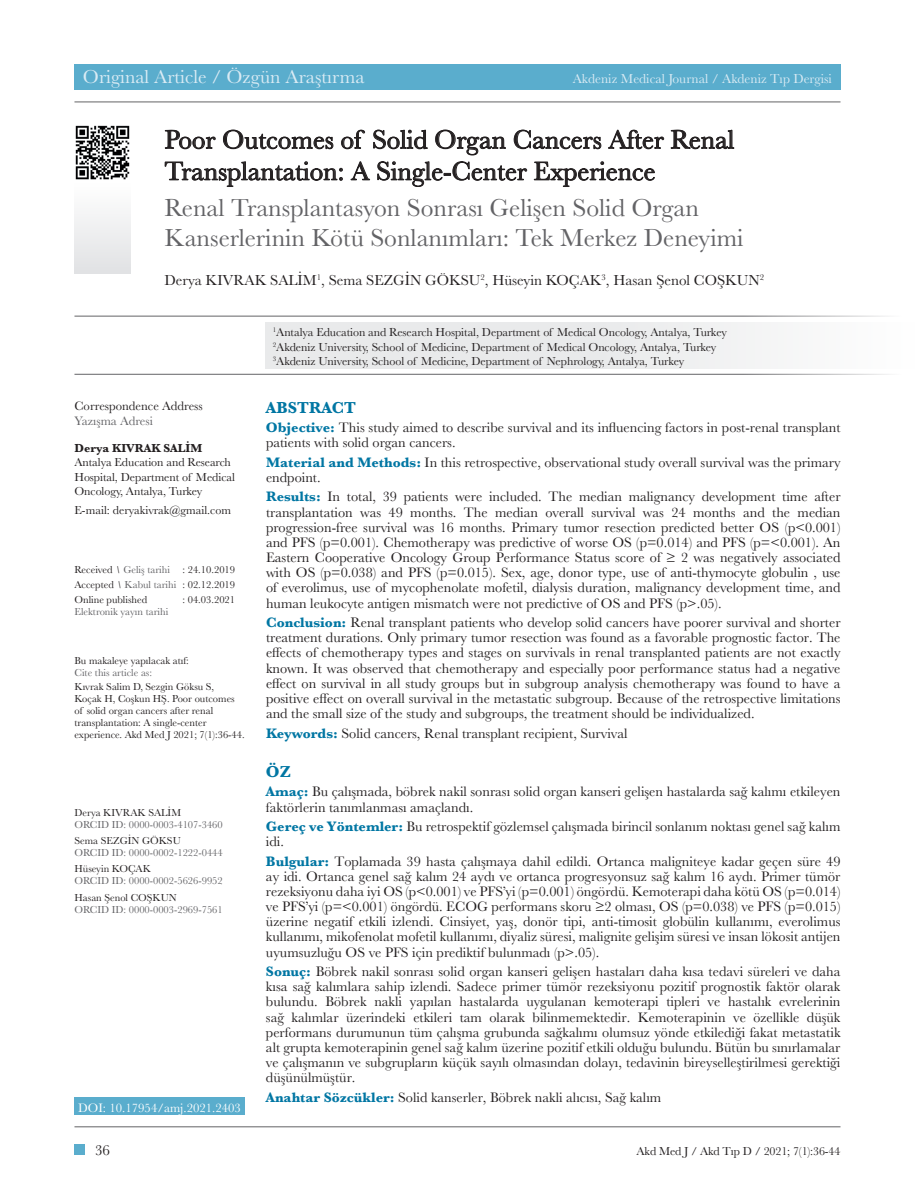
<style>
.page{position:relative;width:915px;height:1191px;background:#fff}
.page>*{position:absolute;margin:0;border:0;box-sizing:border-box;transform-origin:0 0}
.t1{font:27px/31.5px "Baskerville";color:#231f20}
.t2{font:25.5px/30px "Baskerville";color:#636366}
.t3{font:19.5px "Baskerville";color:#daebf4}
.t4{font:700 16.5px "Baskerville";color:#0076a3}
.t5{font:15px "Baskerville";color:#231f20}
.t6{font:14.25px/15.1px "Baskerville";color:#231f20}
.t7{font:13.5px "Baskerville";color:#daebf4}
.t8{font:12.75px "Baskerville";color:#fff}
.t9{font:12.75px "Baskerville";color:#231f20}
.t10{font:12.75px "Baskerville";color:#636366}
.t11{font:12px/14.4px "Baskerville";letter-spacing:-.005em;color:#231f20}
.t12{font:700 12px "Baskerville";color:#231f20}
.t13{font:10.5px/12px "Baskerville";color:#231f20;text-align:justify}
.t14{font:10.5px "Baskerville";color:#636366}
.s1{font-style:italic}
.s2{color:#636366}
.s3{font-weight:700;color:#0076a3}
</style>
<div class="page">
<div style="left:74px;top:1144px;width:10px;height:10px;background:#5aadcd"></div>
<hr style="left:74px;top:102px;width:766px;height:1px;background:#636366">
<div style="left:74px;top:1097px;width:170px;height:17px;background:#5aadcd"></div>
<hr style="left:74px;top:1126px;width:766px;height:1px;background:#636366">
<div style="left:74px;top:183px;width:57px;height:91px;background:linear-gradient(to bottom,#fffeff,#e1e1e3)"></div>
<div style="left:74px;top:64px;width:766px;height:25px;background:#5aadcd"></div>
<img style="left:75px;top:125px;width:55px;height:55px">
<svg style="left:165px;top:130px;width:50px;height:19px"></svg>
<svg style="left:223px;top:130px;width:110px;height:19px"></svg>
<svg style="left:341px;top:130px;width:24px;height:19px"></svg>
<svg style="left:373px;top:130px;width:54px;height:19px"></svg>
<svg style="left:435px;top:130px;width:70px;height:25px"></svg>
<svg style="left:513px;top:130px;width:88px;height:19px"></svg>
<svg style="left:608px;top:130px;width:55px;height:19px"></svg>
<svg style="left:670px;top:130px;width:63px;height:19px"></svg>
<svg style="left:165px;top:161px;width:177px;height:26px"></svg>
<svg style="left:351px;top:161px;width:19px;height:19px"></svg>
<svg style="left:377px;top:161px;width:150px;height:26px"></svg>
<svg style="left:534px;top:161px;width:120px;height:26px"></svg>
<hr style="left:74px;top:374px;width:840px;height:1px;background:#636366">
<hr style="left:74px;top:316px;width:840px;height:1px;background:#636366">
<div style="left:266px;top:322px;width:648px;height:46px;background:linear-gradient(to right,#e4e5e6,#f9f9f9)"></div>
<h3 class="t3" style="left:83px;top:64px;width:283px">Original Article / Özgün Araştırma</h3>
<p class="t7" style="left:572px;top:70px;width:260px">Akdeniz Medical Journal / Akdeniz Tıp Dergisi</p>
<h1 class="t1" style="left:164px;top:124px;width:571px">Poor Outcomes of Solid Organ Cancers After Renal<br>Transplantation: A Single-Center Experience</h1>
<h2 class="t2" style="left:164px;top:193px;width:580px">Renal Transplantasyon Sonrası Gelişen Solid Organ<br>Kanserlerinin Kötü Sonlanımları: Tek Merkez Deneyimi</h2>
<p class="t5" style="left:164px;top:271px;width:601px">Derya KIVRAK SALİM<sup>1</sup>, Sema SEZGİN GÖKSU<sup>2</sup>, Hüseyin KOÇAK<sup>3</sup>, Hasan Şenol COŞKUN<sup>2</sup></p>
<p class="t9" style="left:74px;top:397px;width:130px">Correspondence Address</p>
<p class="t10" style="left:74px;top:412px;width:80px">Yazışma Adresi</p>
<p class="t12" style="left:74px;top:439px;width:129px">Derya KIVRAK SALİM</p>
<p class="t11" style="left:74px;top:455px;width:162px">Antalya Education and Research<br>Hospital, Department of Medical<br>Oncology, Antalya, Turkey</p>
<p class="t11" style="left:74px;top:503px;width:158px">E-mail: deryakivrak@gmail.com</p>
<p class="t13" style="left:74px;top:562px;width:162px;line-height:15px">Received <span class="s1">\</span> <span class="s2">Geliş tarihi</span> : 24.10.2019<br>Accepted <span class="s1">\</span> <span class="s2">Kabul tarihi</span> : 02.12.2019<br>Online published</p>
<p class="t13" style="left:182px;top:593px;width:54px">: 04.03.2021</p>
<p class="t14" style="left:74px;top:604px;width:95px">Elektronik yayın tarihi</p>
<p class="t13" style="left:74px;top:655px;width:116px">Bu makaleye yapılacak atıf:</p>
<p class="t14" style="left:74px;top:666px;width:79px">Cite this article as:</p>
<p class="t13" style="left:74px;top:681px;width:172px;text-align:left">Kıvrak Salim D, Sezgin Göksu S,<br>Koçak H, Coşkun HŞ. Poor outcomes of solid organ cancers after renal transplantation: A single-center experience. Akd Med J 2021; 7(1):36-44.</p>
<p class="t13" style="left:74px;top:806px;width:108px">Derya KIVRAK SALİM</p>
<p class="t14" style="left:74px;top:817px;width:150px">ORCID ID: 0000-0003-4107-3460</p>
<p class="t13" style="left:74px;top:835px;width:108px">Sema SEZGİN GÖKSU</p>
<p class="t14" style="left:74px;top:846px;width:150px">ORCID ID: 0000-0002-1222-0444</p>
<p class="t13" style="left:74px;top:863px;width:78px">Hüseyin KOÇAK</p>
<p class="t14" style="left:74px;top:874px;width:150px">ORCID ID: 0000-0002-5626-9952</p>
<p class="t13" style="left:74px;top:891px;width:104px">Hasan Şenol COŞKUN</p>
<p class="t14" style="left:74px;top:902px;width:150px">ORCID ID: 0000-0003-2969-7561</p>
<p class="t8" style="left:78px;top:1099px;width:164px">DOI: 10.17954/amj.2021.2403</p>
<p class="t5" style="left:95px;top:1140px;width:16px">36</p>
<p class="t11" style="left:273px;top:325px;width:455px"><sup>1</sup>Antalya Education and Research Hospital, Department of Medical Oncology, Antalya, Turkey<br><sup>2</sup>Akdeniz University, School of Medicine, Department of Medical Oncology, Antalya, Turkey<br><sup>3</sup>Akdeniz University, School of Medicine, Department of Nephrology, Antalya, Turkey</p>
<p class="t4" style="left:266px;top:396px;width:92px">ABSTRACT</p>
<p class="t6" style="left:266px;top:420px;width:576px"><span class="s3">Objective:</span> This study aimed to describe survival and its influencing factors in post-renal transplant patients with solid organ cancers.</p>
<p class="t6" style="left:266px;top:455px;width:576px"><span class="s3">Material and Methods:</span> In this retrospective, observational study overall survival was the primary endpoint.</p>
<p class="t6" style="left:266px;top:489px;width:576px;text-align:justify"><span class="s3">Results:</span> In total, 39 patients were included. The median malignancy development time after transplantation was 49 months. The median overall survival was 24 months and the median progression-free survival was 16 months. Primary tumor resection predicted better OS (p&lt;0.001) and PFS (p=0.001). Chemotherapy was predictive of worse OS (p=0.014) and PFS (p=&lt;0.001). An Eastern Cooperative Oncology Group Performance Status score of ≥ 2 was negatively associated with OS (p=0.038) and PFS (p=0.015). Sex, age, donor type, use of anti-thymocyte globulin , use of everolimus, use of mycophenolate mofetil, dialysis duration, malignancy development time, and human leukocyte antigen mismatch were not predictive of OS and PFS (p&gt;.05).</p>
<p class="t6" style="left:266px;top:615px;width:576px;text-align:justify"><span class="s3">Conclusion:</span> Renal transplant patients who develop solid cancers have poorer survival and shorter treatment durations. Only primary tumor resection was found as a favorable prognostic factor. The effects of chemotherapy types and stages on survivals in renal transplanted patients are not exactly known. It was observed that chemotherapy and especially poor performance status had a negative effect on survival in all study groups but in subgroup analysis chemotherapy was found to have a positive effect on overall survival in the metastatic subgroup. Because of the retrospective limitations and the small size of the study and subgroups, the treatment should be individualized.</p>
<p class="t6" style="left:266px;top:726px;width:363px"><span class="s3">Keywords:</span> Solid cancers, Renal transplant recipient, Survival</p>
<p class="t4" style="left:266px;top:760px;width:26px">ÖZ</p>
<p class="t6" style="left:266px;top:784px;width:576px"><span class="s3">Amaç:</span> Bu çalışmada, böbrek nakil sonrası solid organ kanseri gelişen hastalarda sağ kalımı etkileyen faktörlerin tanımlanması amaçlandı.</p>
<p class="t6" style="left:266px;top:819px;width:576px"><span class="s3">Gereç ve Yöntemler:</span> Bu retrospektif gözlemsel çalışmada birincil sonlanım noktası genel sağ kalım idi.</p>
<p class="t6" style="left:266px;top:853px;width:576px;text-align:justify"><span class="s3">Bulgular:</span> Toplamada 39 hasta çalışmaya dahil edildi. Ortanca maligniteye kadar geçen süre 49 ay idi. Ortanca genel sağ kalım 24 aydı ve ortanca progresyonsuz sağ kalım 16 aydı. Primer tümör rezeksiyonu daha iyi OS (p&lt;0.001) ve PFSʼyi (p=0.001) öngördü. Kemoterapi daha kötü OS (p=0.014) ve PFSʼyi (p=&lt;0.001) öngördü. ECOG performans skoru ≥2 olması, OS (p=0.038) ve PFS (p=0.015) üzerine negatif etkili izlendi. Cinsiyet, yaş, donör tipi, anti-timosit globülin kullanımı, everolimus kullanımı, mikofenolat mofetil kullanımı, diyaliz süresi, malignite gelişim süresi ve insan lökosit antijen uyumsuzluğu OS ve PFS için prediktif bulunmadı (p&gt;.05).</p>
<p class="t6" style="left:266px;top:964px;width:576px;text-align:justify"><span class="s3">Sonuç:</span> Böbrek nakil sonrası solid organ kanseri gelişen hastaları daha kısa tedavi süreleri ve daha kısa sağ kalımlara sahip izlendi. Sadece primer tümör rezeksiyonu pozitif prognostik faktör olarak bulundu. Böbrek nakli yapılan hastalarda uygulanan kemoterapi tipleri ve hastalık evrelerinin sağ kalımlar üzerindeki etkileri tam olarak bilinmemektedir. Kemoterapinin ve özellikle düşük performans durumunun tüm çalışma grubunda sağkalımı olumsuz yönde etkilediği fakat metastatik alt grupta kemoterapinin genel sağ kalım üzerine pozitif etkili olduğu bulundu. Bütün bu sınırlamalar ve çalışmanın ve subgrupların küçük sayılı olmasından dolayı, tedavinin bireyselleştirilmesi gerektiği düşünülmüştür.</p>
<p class="t6" style="left:266px;top:1089px;width:397px"><span class="s3">Anahtar Sözcükler:</span> Solid kanserler, Böbrek nakli alıcısı, Sağ kalım</p>
<p class="t11" style="left:636px;top:1144px;width:205px">Akd Med J / Akd Tıp D / 2021; 7(1):36-44</p>
</div>
